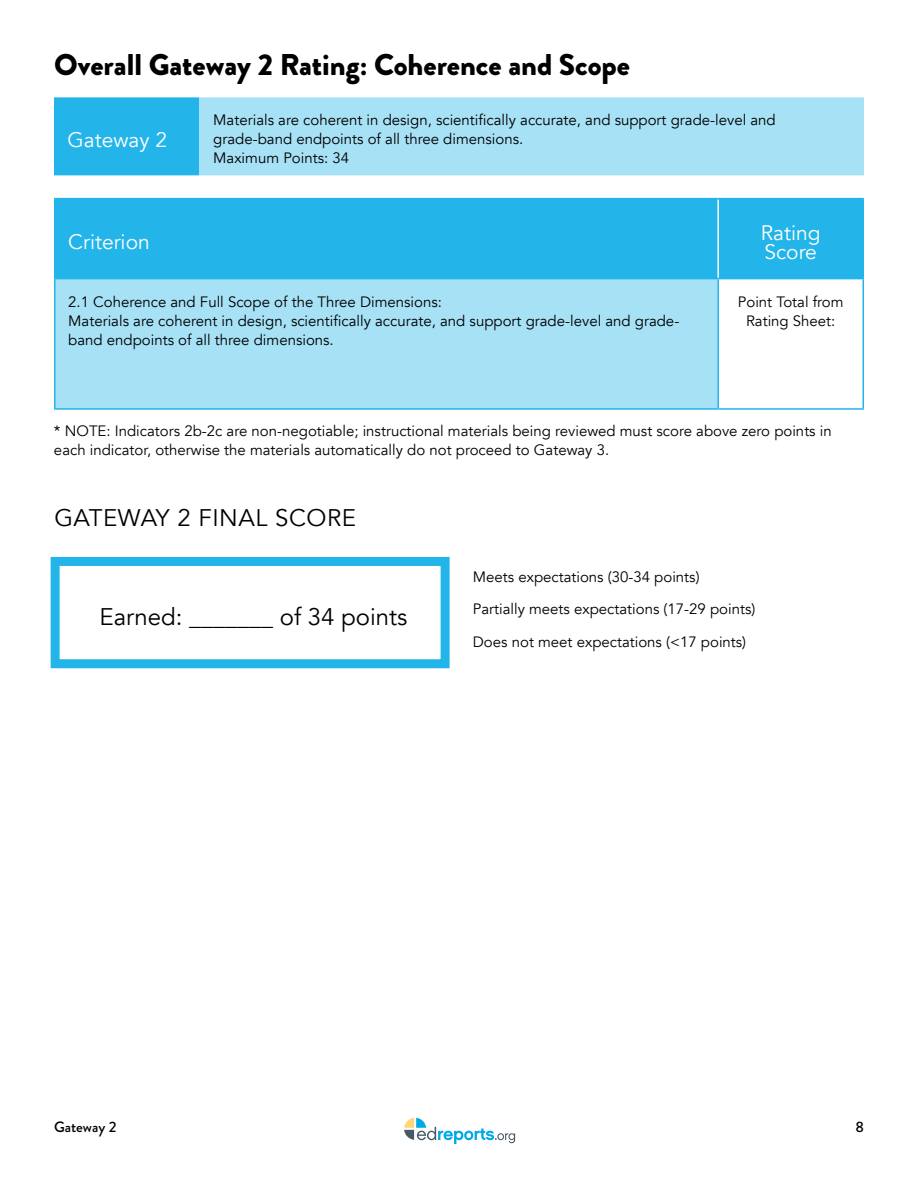
<style>
.page{position:relative;width:918px;height:1188px;background:#fff}
.page>*{position:absolute;margin:0;border:0;box-sizing:border-box;transform-origin:0 0}
.t1{font:900 30px "Brandon Grotesque";color:#000}
.t2{font:24px "Avenir";color:#000}
.t3{font:500 24px "Avenir";letter-spacing:.02em;color:#000}
.t4{font:900 21px/18.8px "Avenir";color:#fff}
.t5{font:15px/32.2px "Avenir";color:#000}
.t6{font:900 15px/18.8px "Avenir";color:#000}
.t7{font:italic 15px/18.8px "Avenir";color:#000}
.t8{font:500 15px "Brandon Grotesque";color:#000}
</style>
<div class="page">
<svg style="left:404px;top:1118px;width:111px;height:26px"></svg>
<div style="left:54px;top:96px;width:146px;height:81px;background:#23b5e9"></div>
<div style="left:200px;top:96px;width:664px;height:81px;background:#a7e1f6"></div>
<hr style="left:54px;top:94px;width:146px;height:3px;background:#fff">
<hr style="left:200px;top:94px;width:664px;height:3px;background:#fff">
<hr style="left:54px;top:175px;width:146px;height:3px;background:#fff">
<hr style="left:200px;top:175px;width:664px;height:3px;background:#fff">
<div style="left:56px;top:199px;width:806px;height:79px;background:#23b5e9"></div>
<div style="left:55px;top:279px;width:663px;height:130px;background:#a7e1f6"></div>
<hr style="left:862px;top:279px;width:2px;height:129px;background:#23b5e9">
<hr style="left:718px;top:408px;width:146px;height:2px;background:#23b5e9">
<hr style="left:717px;top:199px;width:2px;height:79px;background:#fff">
<hr style="left:54px;top:279px;width:2px;height:129px;background:#23b5e9">
<hr style="left:717px;top:279px;width:2px;height:129px;background:#23b5e9">
<hr style="left:54px;top:408px;width:664px;height:2px;background:#23b5e9">
<hr style="left:54px;top:198px;width:664px;height:1px;background:#23b5e9">
<hr style="left:718px;top:198px;width:146px;height:1px;background:#23b5e9">
<hr style="left:862px;top:199px;width:2px;height:79px;background:#23b5e9">
<hr style="left:54px;top:278px;width:664px;height:1px;background:#23b5e9">
<hr style="left:718px;top:278px;width:146px;height:1px;background:#23b5e9">
<hr style="left:54px;top:199px;width:2px;height:79px;background:#23b5e9">
<div style="left:51px;top:557px;width:399px;height:111px;border:9px solid #23b5e9"></div>
<h1 class="t1" style="left:54px;top:43px;width:578px">Overall Gateway 2 Rating: Coherence and Scope</h1>
<h3 class="t4" style="left:68px;top:131px;width:101px">Gateway 2</h3>
<p class="t6" style="left:213px;top:111px;width:564px">Materials are coherent in design, scientifically accurate, and support grade-level and grade-band endpoints of all three dimensions.</p>
<p class="t5" style="left:213px;top:142px;width:137px">Maximum Points: 34</p>
<h3 class="t4" style="left:68px;top:233px;width:83px">Criterion</h3>
<h3 class="t4" style="left:761px;top:224px;width:61px">Rating<br>Score</h3>
<p class="t6" style="left:68px;top:293px;width:375px">2.1 Coherence and Full Scope of the Three Dimensions:</p>
<p class="t5" style="left:68px;top:312px;width:613px;line-height:18.8px">Materials are coherent in design, scientifically accurate, and support grade-level and grade&shy;band endpoints of all three dimensions.</p>
<p class="t6" style="left:738px;top:293px;width:107px;text-align:center">Point Total from<br>Rating Sheet:</p>
<p class="t7" style="left:54px;top:422px;width:779px">* NOTE: Indicators 2b-2c are non-negotiable; instructional materials being reviewed must score above zero points in each indicator, otherwise the materials automatically do not proceed to Gateway 3.</p>
<h2 class="t3" style="left:54px;top:504px;width:303px">GATEWAY 2 FINAL SCORE</h2>
<h2 class="t2" style="left:99px;top:602px;width:310px">Earned: _______ of 34 points</h2>
<p class="t5" style="left:473px;top:561px;width:284px">Meets expectations (30-34 points)<br>Partially meets expectations (17-29 points)<br>Does not meet expectations (&lt;17 points)</p>
<p class="t8" style="left:54px;top:1117px;width:64px">Gateway 2</p>
<p class="t8" style="left:855px;top:1117px;width:10px">8</p>
</div>
